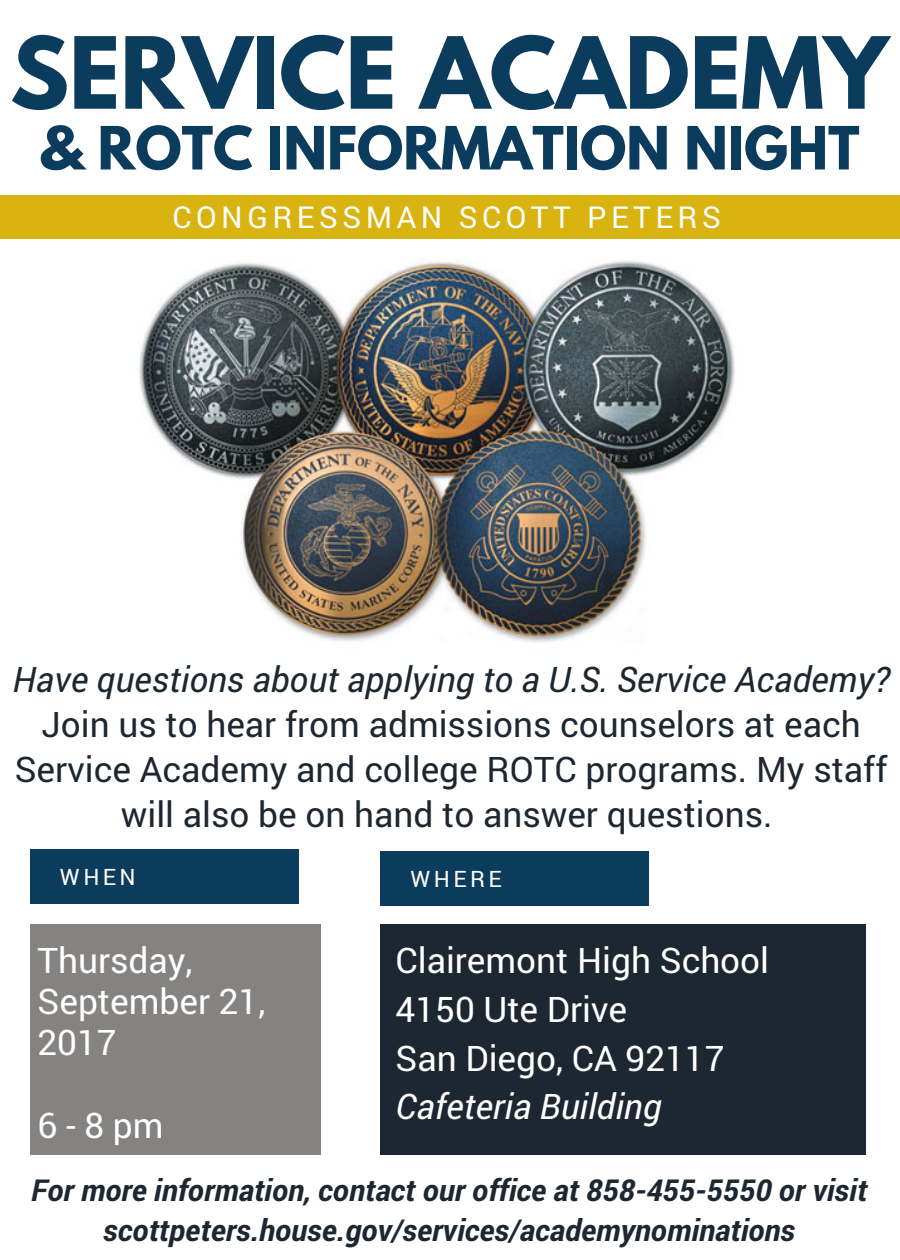
<style>
.page{position:relative;width:900px;height:1260px;background:#fff}
.page>*{position:absolute;margin:0;border:0;box-sizing:border-box;transform-origin:0 0}
.t1{font:700 88px "League Spartan";color:#0b3c5d}
.t2{font:700 52.75px "League Spartan";color:#0b3c5d}
.t3{font:35.25px/45px "Roboto";color:#1d2731;text-align:center}
.t4{font:35.25px/41.2px "Roboto";color:#fff}
.t5{font:italic 35.25px "Roboto";color:#1d2731}
.t6{font:italic 35.25px "Roboto";color:#fff}
.t7{font:italic 700 30.25px/39.5px "Roboto";color:#1d2731;text-align:center}
.t8{font:30.25px "Roboto";letter-spacing:.15em;color:#fff}
.t9{font:22.75px "Roboto";letter-spacing:.15em;color:#fffcf6}
</style>
<div class="page">
<div style="left:30px;top:924px;width:291px;height:231px;background:#848382"></div>
<div style="left:0;top:195px;width:900px;height:43px;background:#d9b310"></div>
<div style="left:381px;top:851px;width:268px;height:55px;background:#0b3c5d"></div>
<div style="left:30px;top:849px;width:268px;height:55px;background:#0b3c5d"></div>
<div style="left:381px;top:924px;width:485px;height:231px;background:#1d2731"></div>
<img style="left:139px;top:259px;width:596px;height:383px">
<h1 class="t1" style="left:10px;top:30px;width:880px">SERVICE ACADEMY</h1>
<h2 class="t2" style="left:39px;top:122px;width:822px">&amp; ROTC INFORMATION NIGHT</h2>
<p class="t8" style="left:173px;top:196px;width:550px">CONGRESSMAN SCOTT PETERS</p>
<p class="t5" style="left:12px;top:655px;width:879px">Have questions about applying to a U.S. Service Academy?</p>
<p class="t3" style="left:15px;top:700px;width:874px">Join us to hear from admissions counselors at each<br>Service Academy and college ROTC programs. My staff will also be on hand to answer questions.</p>
<p class="t9" style="left:60px;top:861px;width:77px">WHEN</p>
<p class="t9" style="left:411px;top:863px;width:93px">WHERE</p>
<p class="t4" style="left:37px;top:939px;width:229px">Thursday,<br>September 21,<br>2017</p>
<p class="t4" style="left:396px;top:935px;width:375px;line-height:48.8px">Clairemont High School<br>4150 Ute Drive<br>San Diego, CA 92117</p>
<p class="t6" style="left:396px;top:1082px;width:267px">Cafeteria Building</p>
<p class="t4" style="left:37px;top:1104px;width:128px">6-8pm</p>
<p class="t7" style="left:31px;top:1170px;width:838px">For more information, contact our office at 858-455-5550 or visit scottpeters.house.gov/services/academynominations</p>
</div>
